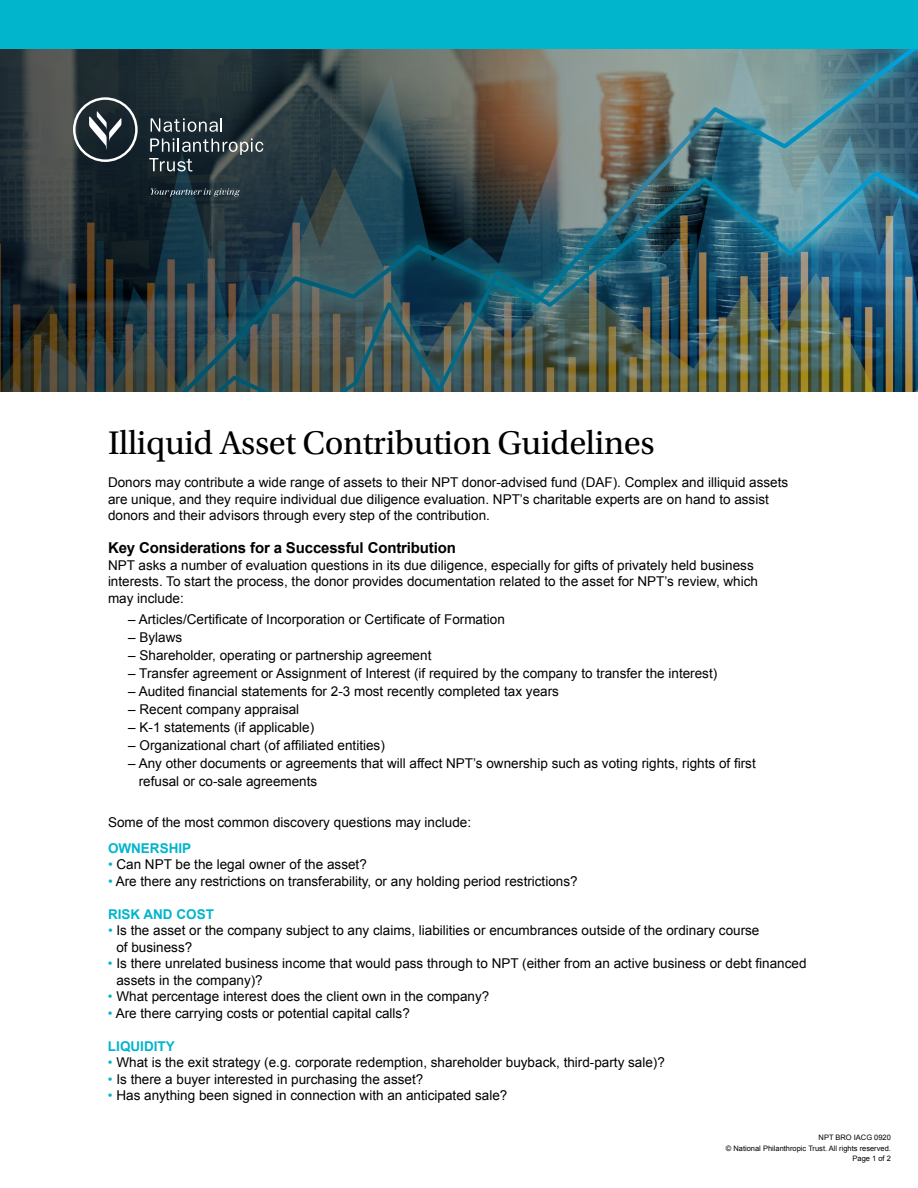
<style>
.page{position:relative;width:918px;height:1188px;background:#fff}
.page>*{position:absolute;margin:0;border:0;box-sizing:border-box;transform-origin:0 0}
.t1{font:34.5px "Utopia Std";letter-spacing:-.01em;color:#000}
.t2{font:700 15px "Arial";letter-spacing:-.01em;color:#000}
.t3{font:13.5px/16.5px "Arial";color:#000}
.t4{font:700 13.5px "Arial";color:#00b5cc}
.t5{font:7.5px/10.5px "Arial";color:#000;text-align:right}
.s1{color:#00b5cc}
</style>
<div class="page">
<img style="left:0;top:49px;width:918px;height:343px">
<svg style="left:151px;top:118px;width:71px;height:14px"></svg>
<svg style="left:149px;top:138px;width:114px;height:33px;background:#434f54"></svg>
<svg style="left:73px;top:97px;width:65px;height:65px;background:#455055"></svg>
<svg style="left:150px;top:188px;width:90px;height:9px"></svg>
<div style="left:0;top:0;width:918px;height:49px;background:#00b5cc"></div>
<h1 class="t1" style="left:108px;top:424px;width:548px">Illiquid Asset Contribution Guidelines</h1>
<p class="t3" style="left:108px;top:474px;width:682px">Donors may contribute a wide range of assets to their NPT donor-advised fund (DAF). Complex and illiquid assets are unique, and they require individual due diligence evaluation. NPT’s charitable experts are on hand to assist donors and their advisors through every step of the contribution.</p>
<p class="t2" style="left:108px;top:538px;width:350px">Key Considerations for a Successful Contribution</p>
<p class="t3" style="left:108px;top:557px;width:652px">NPT asks a number of evaluation questions in its due diligence, especially for gifts of privately held business interests. To start the process, the donor provides documentation related to the asset for NPT’s review, which may include:</p>
<p class="t3" style="left:128px;top:611px;width:378px">– Articles/Certificate of Incorporation or Certificate of Formation</p>
<p class="t3" style="left:128px;top:629px;width:56px">– Bylaws</p>
<p class="t3" style="left:128px;top:647px;width:305px">– Shareholder, operating or partnership agreement</p>
<p class="t3" style="left:128px;top:665px;width:591px">– Transfer agreement or Assignment of Interest (if required by the company to transfer the interest)</p>
<p class="t3" style="left:128px;top:683px;width:432px">– Audited financial statements for 2-3 most recently completed tax years</p>
<p class="t3" style="left:128px;top:701px;width:173px">– Recent company appraisal</p>
<p class="t3" style="left:128px;top:719px;width:188px">– K-1 statements (if applicable)</p>
<p class="t3" style="left:128px;top:737px;width:258px">– Organizational chart (of affiliated entities)</p>
<p class="t3" style="left:139px;top:754px;width:619px;line-height:18px;text-indent:-11px">– Any other documents or agreements that will affect NPT’s ownership such as voting rights, rights of first refusal or co-sale agreements</p>
<p class="t3" style="left:108px;top:815px;width:365px">Some of the most common discovery questions may include:</p>
<p class="t4" style="left:108px;top:839px;width:85px">OWNERSHIP</p>
<p class="t3" style="left:108px;top:856px;width:260px"><span class="s1">•</span> Can NPT be the legal owner of the asset?</p>
<p class="t3" style="left:108px;top:873px;width:471px"><span class="s1">•</span> Are there any restrictions on transferability, or any holding period restrictions?</p>
<p class="t4" style="left:108px;top:905px;width:108px">RISK AND COST</p>
<p class="t3" style="left:116px;top:922px;width:645px;text-indent:-8px"><span class="s1">•</span> Is the asset or the company subject to any claims, liabilities or encumbrances outside of the ordinary course of business?</p>
<p class="t3" style="left:116px;top:955px;width:692px;text-indent:-8px"><span class="s1">•</span> Is there unrelated business income that would pass through to NPT (either from an active business or debt financed assets in the company)?</p>
<p class="t3" style="left:108px;top:988px;width:383px"><span class="s1">•</span> What percentage interest does the client own in the company?</p>
<p class="t3" style="left:108px;top:1005px;width:303px"><span class="s1">•</span> Are there carrying costs or potential capital calls?</p>
<p class="t4" style="left:108px;top:1037px;width:68px">LIQUIDITY</p>
<p class="t3" style="left:108px;top:1054px;width:558px"><span class="s1">•</span> What is the exit strategy (e.g. corporate redemption, shareholder buyback, third-party sale)?</p>
<p class="t3" style="left:108px;top:1071px;width:317px"><span class="s1">•</span> Is there a buyer interested in purchasing the asset?</p>
<p class="t3" style="left:108px;top:1087px;width:401px"><span class="s1">•</span> Has anything been signed in connection with an anticipated sale?</p>
<p class="t5" style="left:726px;top:1132px;width:167px">NPT BRO IACG 0920<br>© National Philanthropic Trust. All rights reserved.<br>Page 1 of 2</p>
</div>
